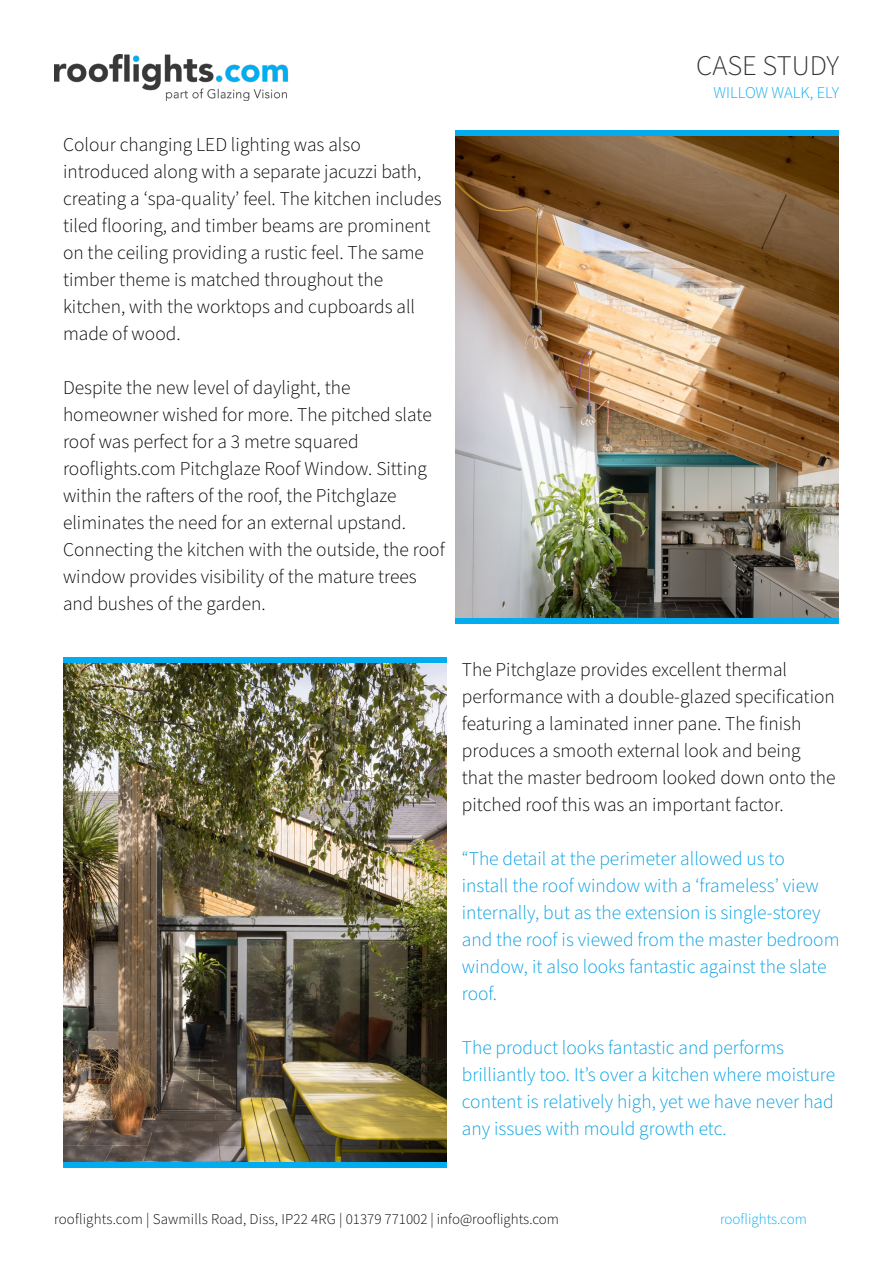
<style>
.page{position:relative;width:893px;height:1263px;background:#fff}
.page>*{position:absolute;margin:0;border:0;box-sizing:border-box;transform-origin:0 0}
.t1{font:300 28.5px "Source Sans Pro";color:#323132}
.t2{font:300 19.5px/27px "Source Sans Pro";color:#000}
.t3{font:300 19.5px/27px "Source Sans Pro";color:#009fe3}
.t4{font:300 16.5px "Source Sans Pro";color:#02acef}
.t5{font:300 15px "Source Sans Pro";color:#000}
.t6{font:300 15px "Source Sans Pro";color:#02acef}
</style>
<div class="page">
<img style="left:54px;top:54px;width:234px;height:46px">
<img style="left:455px;top:136px;width:384px;height:482px">
<div style="left:455px;top:618px;width:384px;height:5px;background:#02acef"></div>
<div style="left:455px;top:131px;width:384px;height:5px;background:#02acef"></div>
<img style="left:63px;top:662px;width:383px;height:500px">
<div style="left:63px;top:657px;width:383px;height:5px;background:#02acef"></div>
<div style="left:63px;top:1162px;width:383px;height:5px;background:#02acef"></div>
<p class="t2" style="left:63px;top:131px;width:380px">Colour changing LED lighting was also introduced along with a separate jacuzzi bath, creating a ‘spa-quality’ feel. The kitchen includes tiled flooring, and timber beams are prominent on the ceiling providing a rustic feel. The same timber theme is matched throughout the kitchen, with the worktops and cupboards all made of wood.</p>
<p class="t2" style="left:63px;top:374px;width:383px">Despite the new level of daylight, the homeowner wished for more. The pitched slate roof was perfect for a 3 metre squared rooflights.com Pitchglaze Roof Window. Sitting within the rafters of the roof, the Pitchglaze eliminates the need for an external upstand.<br>Connecting the kitchen with the outside, the roof window provides visibility of the mature trees and bushes of the garden.</p>
<h1 class="t1" style="left:696px;top:47px;width:144px">CASE STUDY</h1>
<p class="t4" style="left:713px;top:81px;width:127px">WILLOW WALK, ELY</p>
<p class="t2" style="left:462px;top:657px;width:375px">The Pitchglaze provides excellent thermal performance with a double-glazed specification featuring a laminated inner pane. The finish produces a smooth external look and being that the master bedroom looked down onto the pitched roof this was an important factor.</p>
<p class="t3" style="left:462px;top:846px;width:379px">“The detail at the perimeter allowed us to<br>install the roof window with a ‘frameless’ view internally, but as the extension is single-storey and the roof is viewed from the master bedroom window, it also looks fantastic against the slate roof.</p>
<p class="t3" style="left:462px;top:1035px;width:375px">The product looks fantastic and performs brilliantly too. It’s over a kitchen where moisture content is relatively high, yet we have never had any issues with mould growth etc.</p>
<p class="t5" style="left:54px;top:1209px;width:507px">rooflights.com | Sawmills Road, Diss, IP22 4RG | 01379 771002 | info@rooflights.com</p>
<p class="t6" style="left:720px;top:1209px;width:88px">rooflights.com</p>
</div>
